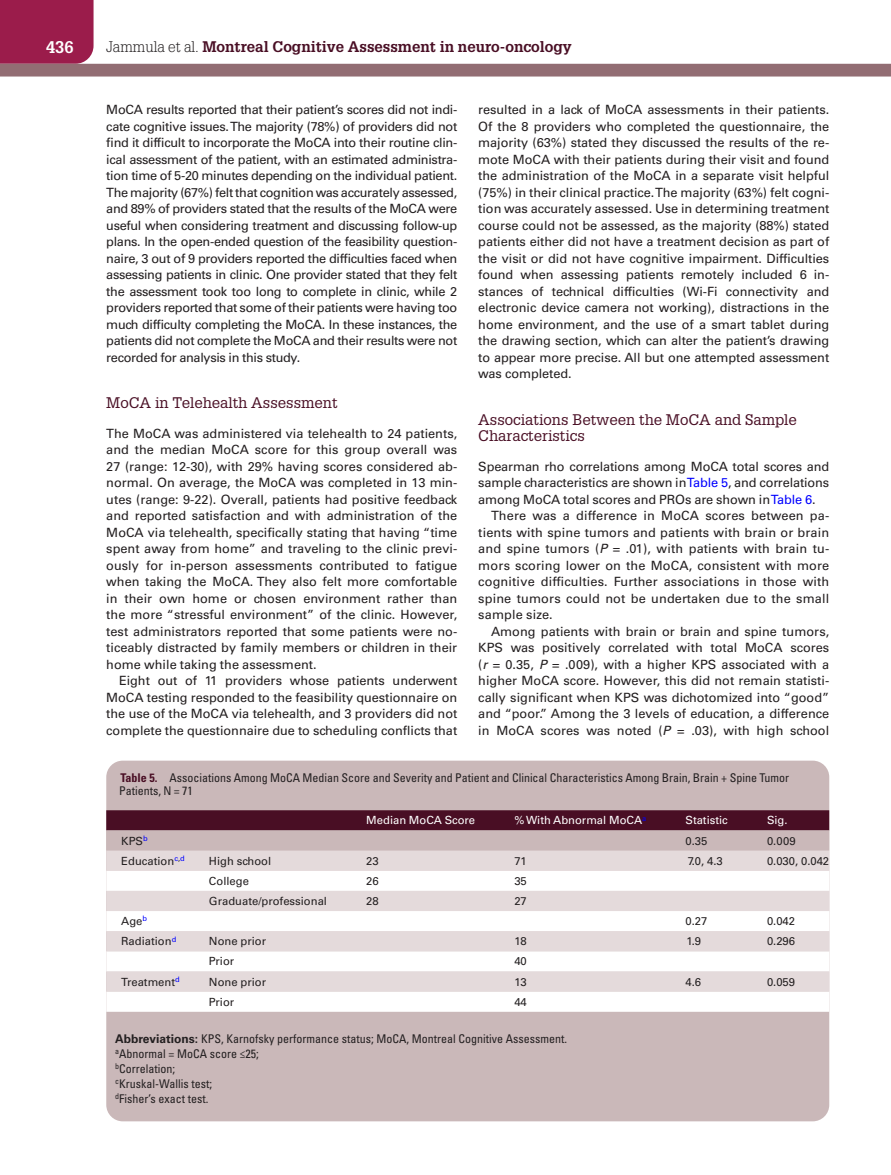
<style>
.page{position:relative;width:891px;height:1175px;background:#fff}
.page>*{position:absolute;margin:0;border:0;box-sizing:border-box;transform-origin:0 0}
.t1{font:700 16.5px "Glypha LT Std";color:#fff}
.t2{font:15px/16.5px "Glypha LT Std";color:#490e24}
.t3{font:700 15px "Glypha LT Std";color:#490e24}
.t4{font:12.75px/16.5px "Univers LT Std";letter-spacing:-.005em;color:#231f20;text-align:justify}
.t5{font:condensed 12px/15px "Univers LT Std";color:#231f20}
.t6{font:11.25px "Univers LT Std";color:#231f20}
.t7{font:11.25px "Univers LT Std";color:#fff}
.s1{font-weight:300;color:#231f20}
.s2{color:#00f}
.s3{font-style:italic}
.s4{font-weight:700;color:#490e24}
.s5{font-weight:700;font-stretch:normal}
</style>
<div class="page">
<div style="left:0;top:0;width:94px;height:64px;background:#9b1c4b"></div>
<div style="left:0;top:64px;width:891px;height:12px;background:#926d73"></div>
<div style="left:106px;top:760px;width:723px;height:361px;background:#cab8b9;border-radius:16px"></div>
<svg style="left:106px;top:810px;width:723px;height:21px;background:#4f162b"></svg>
<div style="left:106px;top:850px;width:723px;height:20px;background:#e4dadb"></div>
<svg style="left:106px;top:870px;width:723px;height:141px;background:#f3eeef"></svg>
<p class="t1" style="left:46px;top:37px;width:29px">436</p>
<p class="t3" style="left:106px;top:37px;width:467px"><span class="s1">Jammula et al.</span> Montreal Cognitive Assessment in neuro-oncology</p>
<p class="t4" style="left:478px;top:102px;width:353px">resulted in a lack of MoCA assessments in their patients.<br>Of the 8 providers who completed the questionnaire, the majority (63%) stated they discussed the results of the re&shy;mote MoCA with their patients during their visit and found the administration of the MoCA in a separate visit helpful (75%) in their clinical practice. The majority (63%) felt cogni&shy;tion was accurately assessed. Use in determining treatment course could not be assessed, as the majority (88%) stated patients either did not have a treatment decision as part of the visit or did not have cognitive impairment. Difficulties found when assessing patients remotely included 6 in&shy;stances of technical difficulties (Wi-Fi connectivity and electronic device camera not working), distractions in the home environment, and the use of a smart tablet during the drawing section, which can alter the patient’s drawing to appear more precise. All but one attempted assessment was completed.</p>
<p class="t2" style="left:478px;top:411px;width:320px">Associations Between the MoCA and Sample<br>Characteristics</p>
<p class="t4" style="left:478px;top:458px;width:352px">Spearman rho correlations among MoCA total scores and sample characteristics are shown in <span class="s2">Table 5</span>, and correlations among MoCA total scores and PROs are shown in <span class="s2">Table 6</span>.</p>
<p class="t4" style="left:478px;top:507px;width:353px;text-indent:13px">There was a difference in MoCA scores between pa&shy;tients with spine tumors and patients with brain or brain and spine tumors (<span class="s3">P</span> = .01), with patients with brain tu&shy;mors scoring lower on the MoCA, consistent with more cognitive difficulties. Further associations in those with spine tumors could not be undertaken due to the small sample size.</p>
<p class="t4" style="left:478px;top:623px;width:353px;text-indent:13px">Among patients with brain or brain and spine tumors, KPS was positively correlated with total MoCA scores (<span class="s3">r</span> = 0.35, <span class="s3">P</span> = .009), with a higher KPS associated with a higher MoCA score. However, this did not remain statisti&shy;cally significant when KPS was dichotomized into “good” and “poor.” Among the 3 levels of education, a difference in MoCA scores was noted (<span class="s3">P</span> = .03), with high school</p>
<p class="t5" style="left:119px;top:770px;width:672px;line-height:13.5px"><span class="s4">Table 5.</span> Associations Among MoCA Median Score and Severity and Patient and Clinical Characteristics Among Brain, Brain + Spine Tumor<br>Patients, N = 71</p>
<p class="t7" style="left:366px;top:813px;width:110px">Median MoCA Score</p>
<p class="t7" style="left:514px;top:813px;width:133px">% With Abnormal MoCA<sup>a</sup></p>
<p class="t7" style="left:686px;top:813px;width:44px">Statistic</p>
<p class="t7" style="left:767px;top:813px;width:22px">Sig.</p>
<p class="t6" style="left:121px;top:834px;width:28px">KPS<sup>b</sup></p>
<p class="t6" style="left:686px;top:834px;width:23px">0.35</p>
<p class="t6" style="left:767px;top:834px;width:30px">0.009</p>
<p class="t6" style="left:121px;top:854px;width:65px">Education<sup>c</sup><sup>,</sup><sup>d</sup></p>
<p class="t6" style="left:209px;top:854px;width:64px">High school</p>
<p class="t6" style="left:366px;top:854px;width:14px">23</p>
<p class="t6" style="left:514px;top:854px;width:14px">71</p>
<p class="t6" style="left:688px;top:854px;width:37px">7.0, 4.3</p>
<p class="t6" style="left:767px;top:854px;width:64px">0.030, 0.042</p>
<p class="t6" style="left:209px;top:874px;width:42px">College</p>
<p class="t6" style="left:366px;top:874px;width:14px">26</p>
<p class="t6" style="left:514px;top:874px;width:14px">35</p>
<p class="t6" style="left:209px;top:894px;width:120px">Graduate/professional</p>
<p class="t6" style="left:366px;top:894px;width:14px">28</p>
<p class="t6" style="left:514px;top:894px;width:14px">27</p>
<p class="t6" style="left:121px;top:914px;width:27px">Age<sup>b</sup></p>
<p class="t6" style="left:686px;top:914px;width:23px">0.27</p>
<p class="t6" style="left:767px;top:914px;width:30px">0.042</p>
<p class="t6" style="left:121px;top:934px;width:57px">Radiation<sup>d</sup></p>
<p class="t6" style="left:209px;top:934px;width:59px">None prior</p>
<p class="t6" style="left:515px;top:934px;width:14px">18</p>
<p class="t6" style="left:687px;top:934px;width:16px">1.9</p>
<p class="t6" style="left:767px;top:934px;width:30px">0.296</p>
<p class="t6" style="left:209px;top:954px;width:27px">Prior</p>
<p class="t6" style="left:514px;top:954px;width:14px">40</p>
<p class="t6" style="left:121px;top:975px;width:60px">Treatment<sup>d</sup></p>
<p class="t6" style="left:209px;top:975px;width:59px">None prior</p>
<p class="t6" style="left:515px;top:975px;width:14px">13</p>
<p class="t6" style="left:686px;top:975px;width:17px">4.6</p>
<p class="t6" style="left:767px;top:975px;width:30px">0.059</p>
<p class="t6" style="left:209px;top:995px;width:27px">Prior</p>
<p class="t6" style="left:514px;top:995px;width:14px">44</p>
<p class="t5" style="left:115px;top:1030px;width:453px"><span class="s5">Abbreviations:</span> KPS, Karnofsky performance status; MoCA, Montreal Cognitive Assessment. <sup>a</sup>Abnormal = MoCA score ≤25;<br><sup>b</sup>Correlation;<br><sup>c</sup>Kruskal-Wallis test;<br><sup>d</sup>Fisher’s exact test.</p>
<p class="t4" style="left:106px;top:102px;width:353px">MoCA results reported that their patient’s scores did not indi&shy;cate cognitive issues. The majority (78%) of providers did not find it difficult to incorporate the MoCA into their routine clin&shy;ical assessment of the patient, with an estimated administra&shy;tion time of 5-20 minutes depending on the individual patient.<br>The majority (67%) felt that cognition was accurately assessed, and 89% of providers stated that the results of the MoCA were useful when considering treatment and discussing follow-up plans. In the open-ended question of the feasibility question&shy;naire, 3 out of 9 providers reported the difficulties faced when assessing patients in clinic. One provider stated that they felt the assessment took too long to complete in clinic, while 2 providers reported that some of their patients were having too much difficulty completing the MoCA. In these instances, the patients did not complete the MoCA and their results were not recorded for analysis in this study.</p>
<p class="t2" style="left:106px;top:394px;width:233px">MoCA in Telehealth Assessment</p>
<p class="t4" style="left:106px;top:425px;width:353px">The MoCA was administered via telehealth to 24 patients, and the median MoCA score for this group overall was 27 (range: 12-30), with 29% having scores considered ab&shy;normal. On average, the MoCA was completed in 13 min&shy;utes (range: 9-22). Overall, patients had positive feedback and reported satisfaction and with administration of the MoCA via telehealth, specifically stating that having “time spent away from home” and traveling to the clinic previ&shy;ously for in-person assessments contributed to fatigue when taking the MoCA. They also felt more comfortable in their own home or chosen environment rather than the more “stressful environment” of the clinic. However, test administrators reported that some patients were no&shy;ticeably distracted by family members or children in their home while taking the assessment.</p>
<p class="t4" style="left:106px;top:672px;width:353px;text-indent:13px">Eight out of 11 providers whose patients underwent MoCA testing responded to the feasibility questionnaire on the use of the MoCA via telehealth, and 3 providers did not complete the questionnaire due to scheduling conflicts that</p>
</div>
